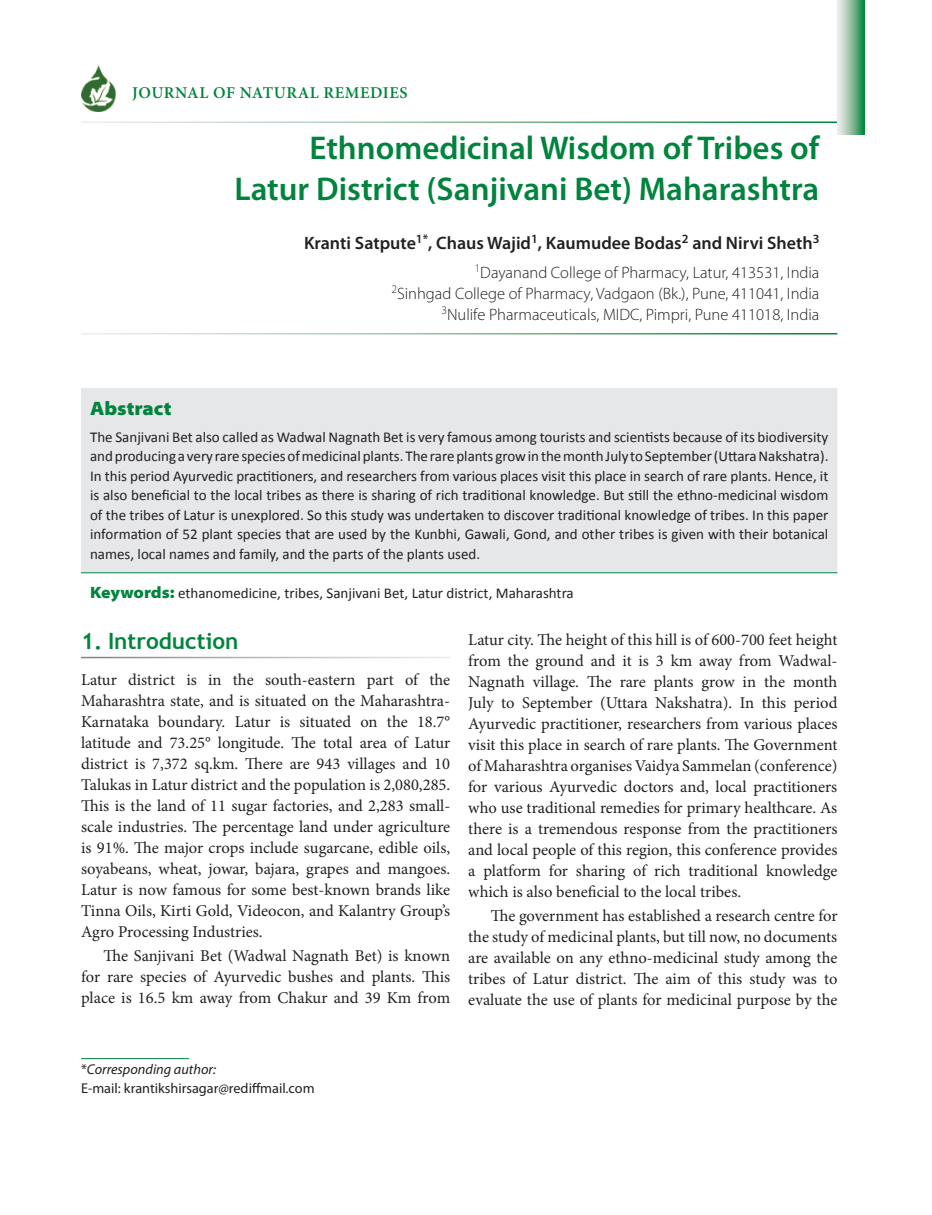
<style>
.page{position:relative;width:932px;height:1215px;background:#fff}
.page>*{position:absolute;margin:0;border:0;box-sizing:border-box;transform-origin:0 0}
.t1{font:600 33px/40.5px "Myriad Pro";color:#00843d;text-align:right}
.t2{font:700 22.5px "Trebuchet MS";color:#00843d}
.t3{font:900 semi-expanded 19.5px "Myriad Pro";color:#00843d}
.t4{font:600 18px "Myriad Pro";color:#231f20}
.t5{font:16.5px/21px "Minion Pro";color:#231f20;text-align:justify}
.t6{font:300 16.5px/21px "Myriad Pro";color:#231f20;text-align:right}
.t7{font:600 16.5px "Minion Pro";letter-spacing:.035em;color:#00843d}
.t8{font:15px/19.5px "Calibri";color:#231f20;text-align:justify}
.t9{font:14.25px/19.5px "Myriad Pro";color:#231f20}
.s1{font-family:"Myriad Pro";font-weight:900;font-stretch:semi-expanded;font-size:16.5px;color:#00843d}
.s2{font-style:italic}
</style>
<div class="page">
<div style="left:81px;top:388px;width:756px;height:184px;background:#e6e7e9"></div>
<hr style="left:81px;top:572px;width:756px;height:1px;background:#00843d">
<svg style="left:837px;top:0;width:27px;height:134px"></svg>
<hr style="left:81px;top:1058px;width:108px;height:1px;background:#00843d">
<img style="left:81px;top:65px;width:35px;height:47px">
<p class="t7" style="left:132px;top:86px;width:277px">JOURNAL OF NATURAL REMEDIES</p>
<h1 class="t1" style="left:234px;top:130px;width:586px">Ethnomedicinal Wisdom of Tribes of<br>Latur District (Sanjivani Bet) Maharashtra</h1>
<p class="t4" style="left:304px;top:236px;width:517px">Kranti Satpute<sup>1*</sup>, Chaus Wajid<sup>1</sup>, Kaumudee Bodas<sup>2</sup> and Nirvi Sheth<sup>3</sup></p>
<p class="t6" style="left:391px;top:263px;width:429px"><sup>1</sup>Dayanand College of Pharmacy, Latur, 413531, India<br><sup>2</sup>Sinhgad College of Pharmacy, Vadgaon (Bk.), Pune, 411041, India<br><sup>3</sup>Nulife Pharmaceuticals, MIDC, Pimpri, Pune 411018, India</p>
<p class="t3" style="left:90px;top:401px;width:83px">Abstract</p>
<p class="t8" style="left:90px;top:428px;width:740px">The Sanjivani Bet also called as Wadwal Nagnath Bet is very famous among tourists and scientists because of its biodiversity and producing a very rare species of medicinal plants. The rare plants grow in the month July to September (Uttara Nakshatra).<br>In this period Ayurvedic practitioners, and researchers from various places visit this place in search of rare plants. Hence, it is also beneficial to the local tribes as there is sharing of rich traditional knowledge. But still the ethno-medicinal wisdom of the tribes of Latur is unexplored. So this study was undertaken to discover traditional knowledge of tribes. In this paper information of 52 plant species that are used by the Kunbhi, Gawali, Gond, and other tribes is given with their botanical names, local names and family, and the parts of the plants used.</p>
<p class="t8" style="left:90px;top:584px;width:485px"><span class="s1">Keywords:</span> ethanomedicine, tribes, Sanjivani Bet, Latur district, Maharashtra</p>
<h2 class="t2" style="left:81px;top:628px;width:159px">1. Introduction</h2>
<p class="t5" style="left:81px;top:671px;width:371px">Latur district is in the south-eastern part of the Maharashtra state, and is situated on the Maharashtra-Karnataka boundary. Latur is situated on the 18.7° latitude and 73.25° longitude. The total area of Latur district is 7,372 sq.km. There are 943 villages and 10<br>Talukas in Latur district and the population is 2,080,285.<br>This is the land of 11 sugar factories, and 2,283 small&shy;scale industries. The percentage land under agriculture is 91%. The major crops include sugarcane, edible oils, soyabeans, wheat, jowar, bajara, grapes and mangoes.<br>Latur is now famous for some best-known brands like Tinna Oils, Kirti Gold, Videocon, and Kalantry Group’s Agro Processing Industries.</p>
<p class="t5" style="left:81px;top:947px;width:371px;text-indent:22px">The Sanjivani Bet (Wadwal Nagnath Bet) is known for rare species of Ayurvedic bushes and plants. This place is 16.5 km away from Chakur and 39 Km from</p>
<p class="t5" style="left:468px;top:630px;width:371px">Latur city. The height of this hill is of 600-700 feet height from the ground and it is 3 km away from Wadwal-Nagnath village. The rare plants grow in the month July to September (Uttara Nakshatra). In this period Ayurvedic practitioner, researchers from various places visit this place in search of rare plants. The Government of Maharashtra organises Vaidya Sammelan (conference) for various Ayurvedic doctors and, local practitioners who use traditional remedies for primary healthcare. As there is a tremendous response from the practitioners and local people of this region, this conference provides a platform for sharing of rich traditional knowledge which is also beneficial to the local tribes.</p>
<p class="t5" style="left:468px;top:906px;width:371px;text-indent:22px">The government has established a research centre for the study of medicinal plants, but till now, no documents are available on any ethno-medicinal study among the tribes of Latur district. The aim of this study was to evaluate the use of plants for medicinal purpose by the</p>
<p class="t9" style="left:81px;top:1061px;width:235px">*<span class="s2">Corresponding author:<br></span>E-mail: krantikshirsagar@rediffmail.com</p>
</div>
